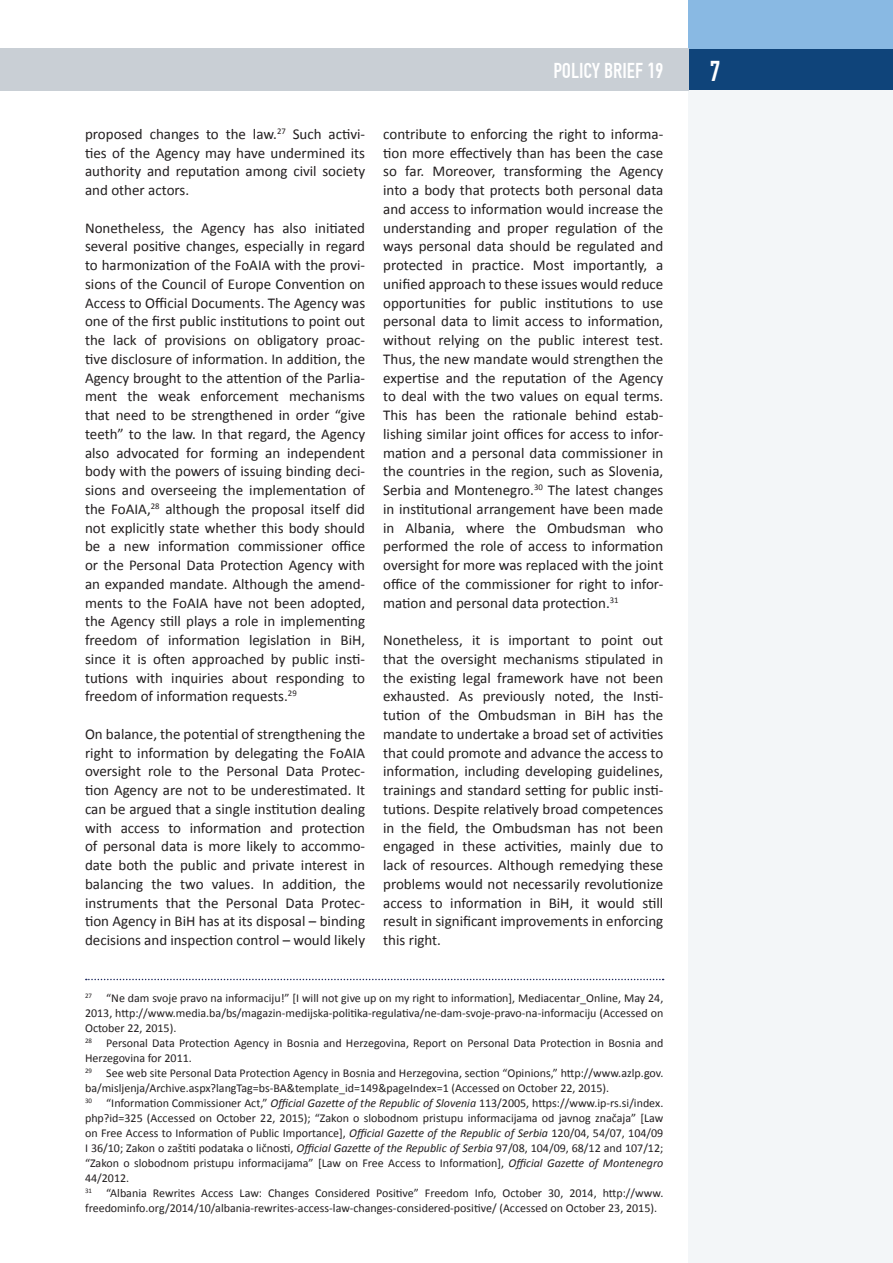
<style>
.page{position:relative;width:893px;height:1263px;background:#fff}
.page>*{position:absolute;margin:0;border:0;box-sizing:border-box;transform-origin:0 0}
.t1{font:30px "H Fette Engschrift";color:#fff}
.t2{font:22.5px "H Fette Engschrift";color:#fff}
.t3{font:15px/18.8px "Calibri";color:#231f20;text-align:justify}
.t4{font:12px/15px "Calibri";color:#231f20}
.s1{font-style:italic}
</style>
<div class="page">
<div style="left:689px;top:48px;width:204px;height:43px;background:#0f447a"></div>
<div style="left:689px;top:0;width:204px;height:48px;background:#89b9e3"></div>
<div style="left:689px;top:91px;width:204px;height:1172px;background:#f3f6f8"></div>
<div style="left:0;top:48px;width:689px;height:43px;background:#c9cfd5"></div>
<svg style="left:86px;top:979px;width:578px;height:1px"></svg>
<h2 class="t2" style="left:553px;top:57px;width:111px">POLICY BRIEF 19</h2>
<h1 class="t1" style="left:710px;top:53px;width:12px">7</h1>
<p class="t3" style="left:85px;top:124px;width:282px">proposed changes to the law.<sup>27</sup> Such activi&shy;ties of the Agency may have undermined its authority and reputation among civil society and other actors.</p>
<p class="t3" style="left:85px;top:217px;width:282px">Nonetheless, the Agency has also initiated several positive changes, especially in regard to harmonization of the FoAIA with the provi&shy;sions of the Council of Europe Convention on Access to Official Documents. The Agency was one of the first public institutions to point out the lack of provisions on obligatory proac&shy;tive disclosure of information. In addition, the Agency brought to the attention of the Parlia&shy;ment the weak enforcement mechanisms that need to be strengthened in order “give teeth” to the law. In that regard, the Agency also advocated for forming an independent body with the powers of issuing binding deci&shy;sions and overseeing the implementation of the FoAIA,<sup>28</sup> although the proposal itself did not explicitly state whether this body should be a new information commissioner office or the Personal Data Protection Agency with an expanded mandate. Although the amend&shy;ments to the FoAIA have not been adopted, the Agency still plays a role in implementing freedom of information legislation in BiH, since it is often approached by public insti&shy;tutions with inquiries about responding to freedom of information requests.<sup>29</sup></p>
<p class="t3" style="left:85px;top:724px;width:282px">On balance, the potential of strengthening the right to information by delegating the FoAIA oversight role to the Personal Data Protec&shy;tion Agency are not to be underestimated. It can be argued that a single institution dealing with access to information and protection of personal data is more likely to accommo&shy;date both the public and private interest in balancing the two values. In addition, the instruments that the Personal Data Protec&shy;tion Agency in BiH has at its disposal – binding decisions and inspection control – would likely</p>
<p class="t3" style="left:383px;top:124px;width:282px">contribute to enforcing the right to informa&shy;tion more effectively than has been the case so far. Moreover, transforming the Agency into a body that protects both personal data and access to information would increase the understanding and proper regulation of the ways personal data should be regulated and protected in practice. Most importantly, a unified approach to these issues would reduce opportunities for public institutions to use personal data to limit access to information, without relying on the public interest test.<br>Thus, the new mandate would strengthen the expertise and the reputation of the Agency to deal with the two values on equal terms.<br>This has been the rationale behind estab&shy;lishing similar joint offices for access to infor&shy;mation and a personal data commissioner in the countries in the region, such as Slovenia, Serbia and Montenegro.<sup>30</sup> The latest changes in institutional arrangement have been made in Albania, where the Ombudsman who performed the role of access to information oversight for more was replaced with the joint office of the commissioner for right to infor&shy;mation and personal data protection.<sup>31</sup></p>
<p class="t3" style="left:383px;top:630px;width:282px">Nonetheless, it is important to point out that the oversight mechanisms stipulated in the existing legal framework have not been exhausted. As previously noted, the Insti&shy;tution of the Ombudsman in BiH has the mandate to undertake a broad set of activities that could promote and advance the access to information, including developing guidelines, trainings and standard setting for public insti&shy;tutions. Despite relatively broad competences in the field, the Ombudsman has not been engaged in these activities, mainly due to lack of resources. Although remedying these problems would not necessarily revolutionize access to information in BiH, it would still result in significant improvements in enforcing this right.</p>
<p class="t4" style="left:85px;top:990px;width:580px"><sup>27</sup> “Ne dam svoje pravo na informaciju!” [I will not give up on my right to information], Mediacentar_Online, May 24, 2013, http://www.media.ba/bs/magazin-medijska-politika-regulativa/ne-dam-svoje-pravo-na-informaciju (Accessed on October 22, 2015).<br><sup>28</sup> Personal Data Protection Agency in Bosnia and Herzegovina, Report on Personal Data Protection in Bosnia and Herzegovina for 2011.<br><sup>29</sup> See web site Personal Data Protection Agency in Bosnia and Herzegovina, section “Opinions,” http://www.azlp.gov. ba/misljenja/Archive.aspx?langTag=bs-BA&amp;template_id=149&amp;pageIndex=1 (Accessed on October 22, 2015).<br><sup>30</sup> “Information Commissioner Act,” <span class="s1">Official Gazette of the Republic of Slovenia</span> 113/2005, https://www.ip-rs.si/index. php?id=325 (Accessed on October 22, 2015); “Zakon o slobodnom pristupu informacijama od javnog značaja” [Law on Free Access to Information of Public Importance], <span class="s1">Official Gazette of the Republic of Serbia</span> 120/04, 54/07, 104/09<br>I 36/10; Zakon o zaštiti podataka o ličnosti, <span class="s1">Official Gazette of the Republic of Serbia</span> 97/08, 104/09, 68/12 and 107/12; “Zakon o slobodnom pristupu informacijama” [Law on Free Access to Information], <span class="s1">Official Gazette of Montenegro </span>44/2012.<br><sup>31</sup> “Albania Rewrites Access Law: Changes Considered Positive” Freedom Info, October 30, 2014, http://www. freedominfo.org/2014/10/albania-rewrites-access-law-changes-considered-positive/ (Accessed on October 23, 2015).</p>
</div>
